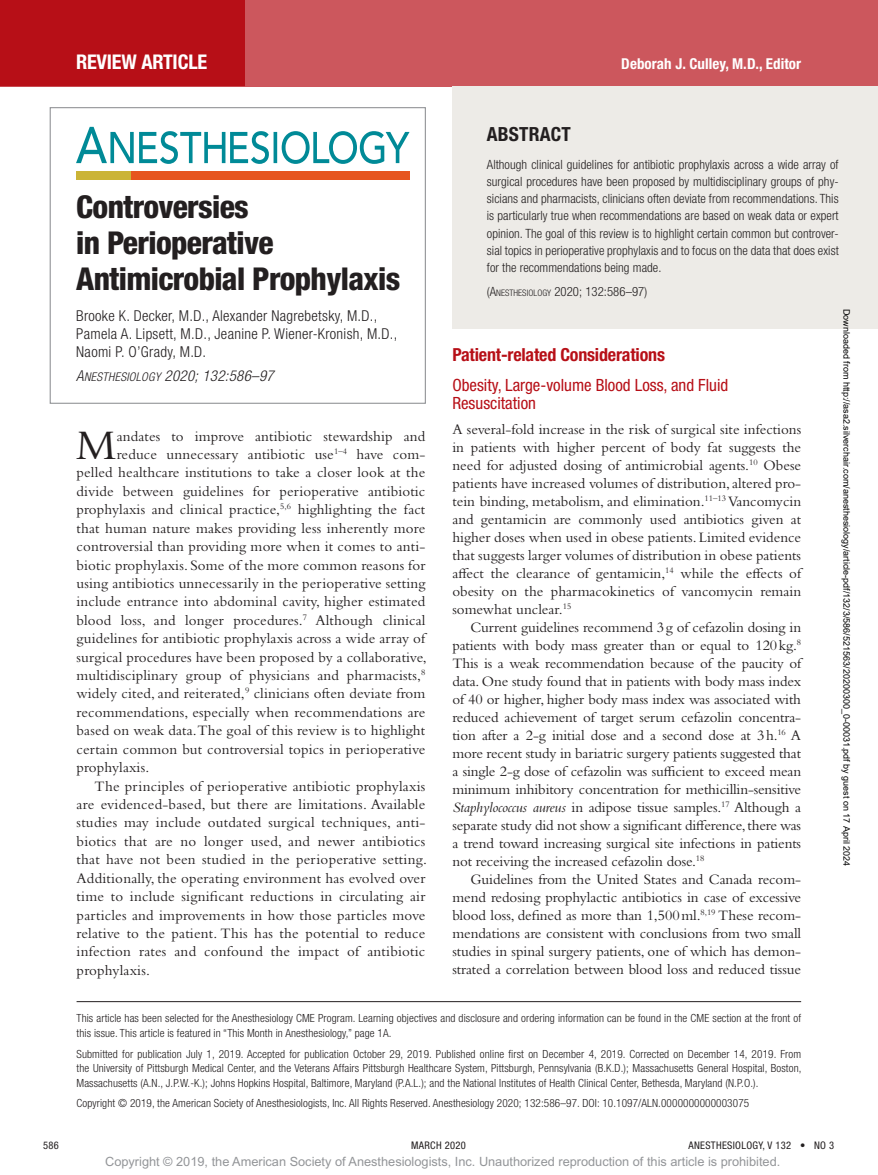
<style>
.page{position:relative;width:878px;height:1175px;background:#fff}
.page>*{position:absolute;margin:0;border:0;box-sizing:border-box;transform-origin:0 0}
.t1{font:43.95px "Bembo Std";color:#231f20}
.t2{font:800 condensed 31.5px/36px "Helvetica Neue LT Std";letter-spacing:-.02em;color:#231f20}
.t3{font:700 condensed 20.25px "Helvetica Neue LT Std";letter-spacing:-.01em;color:#fff}
.t4{font:700 condensed 19.5px "Helvetica Neue LT Std";letter-spacing:.01em;color:#231f20}
.t5{font:700 condensed 18px "Helvetica Neue LT Std";letter-spacing:-.01em;color:#b70f17}
.t6{font:condensed 16.8px/18px "Helvetica Neue LT Std";color:#b70f17}
.t7{font:15px/18px "Bembo Std";letter-spacing:.01em;color:#231f20;text-align:justify}
.t8{font:300 condensed 15px/18px "Helvetica Neue LT Std";letter-spacing:.02em;color:#231f20}
.t9{font:italic 300 condensed 15px "Helvetica Neue LT Std";letter-spacing:.02em;color:#231f20}
.t10{font:700 condensed 15px "Helvetica Neue LT Std";letter-spacing:.005em;color:#fff}
.t11{font:300 condensed 12.75px/17.2px "Helvetica Neue LT Std";letter-spacing:.005em;color:#231f20;text-align:justify}
.t12{font:12.75px "Arial MT Std";color:#939598}
.t13{font:300 condensed 11.25px/14.7px "Helvetica Neue LT Std";letter-spacing:.01em;color:#231f20}
.t14{font:condensed 10.5px "Helvetica Neue LT Std";letter-spacing:.03em;color:#231f20}
.t15{font:9px "Arial";color:#000}
.s1{font-family:"Helvetica Neue LT Std Lt Cn O SC800";font-weight:400;font-style:normal;font-stretch:normal}
.s2{font-family:"Helvetica Neue LT Std Lt Cn O SC800";font-weight:400;font-style:normal;font-stretch:normal;font-size:12px}
.s3{font-size:9px}
.s4{font-style:italic}
</style>
<div class="page">
<div style="left:0;top:0;width:878px;height:86px;background:#cc575d"></div>
<div style="left:0;top:0;width:245px;height:86px;background:#b70f17"></div>
<div style="left:124px;top:171px;width:285px;height:8px;background:#e6551f"></div>
<div style="left:76px;top:171px;width:54px;height:8px;background:#cbb437"></div>
<svg style="left:76px;top:127px;width:333px;height:37px"></svg>
<div style="left:452px;top:86px;width:426px;height:89px;background:#edebe7"></div>
<div style="left:452px;top:119px;width:426px;height:186px;background:#edebe7"></div>
<div style="left:452px;top:246px;width:426px;height:83px;background:#edebe7"></div>
<div style="left:50px;top:107px;width:376px;height:297px;border:1px solid #939598"></div>
<hr style="left:77px;top:1001px;width:724px;height:1px;background:#231f20">
<h3 class="t3" style="left:76px;top:49px;width:133px">Review Article</h3>
<h2 class="t2" style="left:76px;top:188px;width:325px">Controversies<br>in Perioperative<br>Antimicrobial Prophylaxis</h2>
<p class="t8" style="left:76px;top:307px;width:322px">Brooke K. Decker, M.D., Alexander Nagrebetsky, M.D.,<br>Pamela A. Lipsett, M.D., Jeanine P. Wiener-Kronish, M.D.,<br>Naomi P. O’Grady, M.D.</p>
<p class="t9" style="left:76px;top:367px;width:199px"><span class="s1">A</span><span class="s2">NESTHESIOLOGY</span> 2020; 132:586–97</p>
<h1 class="t1" style="left:76px;top:419px;width:42px">M</h1>
<p class="t7" style="left:117px;top:427px;width:310px">andates to improve antibiotic stewardship and</p>
<p class="t7" style="left:117px;top:445px;width:310px">reduce unnecessary antibiotic use<sup>1–4</sup> have com-</p>
<p class="t7" style="left:77px;top:463px;width:350px">pelled healthcare institutions to take a closer look at the</p>
<p class="t7" style="left:77px;top:482px;width:350px">divide between guidelines for perioperative antibiotic</p>
<p class="t7" style="left:77px;top:500px;width:350px">prophylaxis and clinical practice,<sup>5,6</sup> highlighting the fact</p>
<p class="t7" style="left:77px;top:518px;width:350px">that human nature makes providing less inherently more</p>
<p class="t7" style="left:77px;top:537px;width:350px">controversial than providing more when it comes to anti-</p>
<p class="t7" style="left:77px;top:555px;width:350px">biotic prophylaxis. Some of the more common reasons for</p>
<p class="t7" style="left:77px;top:574px;width:350px">using antibiotics unnecessarily in the perioperative setting</p>
<p class="t7" style="left:77px;top:592px;width:350px">include entrance into abdominal cavity, higher estimated</p>
<p class="t7" style="left:77px;top:611px;width:350px">blood loss, and longer procedures.<sup>7</sup> Although clinical</p>
<p class="t7" style="left:77px;top:629px;width:350px">guidelines for antibiotic prophylaxis across a wide array of</p>
<p class="t7" style="left:77px;top:647px;width:352px">surgical procedures have been proposed by a collaborative,</p>
<p class="t7" style="left:77px;top:666px;width:350px">multidisciplinary group of physicians and pharmacists,<sup>8</sup></p>
<p class="t7" style="left:77px;top:684px;width:350px">widely cited, and reiterated,<sup>9</sup> clinicians often deviate from</p>
<p class="t7" style="left:77px;top:703px;width:350px">recommendations, especially when recommendations are</p>
<p class="t7" style="left:77px;top:721px;width:350px">based on weak data. The goal of this review is to highlight</p>
<p class="t7" style="left:77px;top:739px;width:350px">certain common but controversial topics in perioperative</p>
<p class="t7" style="left:77px;top:758px;width:74px">prophylaxis.</p>
<p class="t7" style="left:95px;top:776px;width:332px">The principles of perioperative antibiotic prophylaxis</p>
<p class="t7" style="left:77px;top:795px;width:350px">are evidenced-based, but there are limitations. Available</p>
<p class="t7" style="left:77px;top:813px;width:350px">studies may include outdated surgical techniques, anti-</p>
<p class="t7" style="left:77px;top:832px;width:350px">biotics that are no longer used, and newer antibiotics</p>
<p class="t7" style="left:77px;top:850px;width:352px">that have not been studied in the perioperative setting.</p>
<p class="t7" style="left:77px;top:868px;width:350px">Additionally, the operating environment has evolved over</p>
<p class="t7" style="left:77px;top:887px;width:350px">time to include significant reductions in circulating air</p>
<p class="t7" style="left:77px;top:905px;width:350px">particles and improvements in how those particles move</p>
<p class="t7" style="left:77px;top:924px;width:350px">relative to the patient. This has the potential to reduce</p>
<p class="t7" style="left:77px;top:942px;width:350px">infection rates and confound the impact of antibiotic</p>
<p class="t7" style="left:77px;top:961px;width:75px">prophylaxis.</p>
<p class="t10" style="left:621px;top:54px;width:181px">Deborah J. Culley, M.D., Editor</p>
<h3 class="t4" style="left:487px;top:122px;width:75px">ABSTRACT</h3>
<p class="t11" style="left:487px;top:155px;width:353px">Although clinical guidelines for antibiotic prophylaxis across a wide array of surgical procedures have been proposed by multidisciplinary groups of phy&shy;sicians and pharmacists, clinicians often deviate from recommendations. This is particularly true when recommendations are based on weak data or expert opinion. The goal of this review is to highlight certain common but controver&shy;sial topics in perioperative prophylaxis and to focus on the data that does exist for the recommendations being made.</p>
<p class="t11" style="left:487px;top:283px;width:162px">(A<span class="s3">NESTHESIOLOGY</span> 2020; 132:586–97)</p>
<p class="t5" style="left:452px;top:343px;width:214px">Patient-related Considerations</p>
<p class="t6" style="left:452px;top:376px;width:277px">Obesity, Large-volume Blood Loss, and Fluid<br>Resuscitation</p>
<p class="t7" style="left:452px;top:420px;width:350px">A several-fold increase in the risk of surgical site infections in patients with higher percent of body fat suggests the need for adjusted dosing of antimicrobial agents.<sup>10</sup> Obese patients have increased volumes of distribution, altered pro&shy;tein binding, metabolism, and elimination.<sup>11–13</sup> Vancomycin and gentamicin are commonly used antibiotics given at higher doses when used in obese patients. Limited evidence that suggests larger volumes of distribution in obese patients affect the clearance of gentamicin,<sup>14</sup> while the effects of obesity on the pharmacokinetics of vancomycin remain somewhat unclear.<sup>15</sup></p>
<p class="t7" style="left:452px;top:618px;width:350px;text-indent:18px">Current guidelines recommend 3g of cefazolin dosing in patients with body mass greater than or equal to 120kg.<sup>8<br></sup>This is a weak recommendation because of the paucity of data. One study found that in patients with body mass index of 40 or higher, higher body mass index was associated with reduced achievement of target serum cefazolin concentra&shy;tion after a 2-g initial dose and a second dose at 3h.<sup>16</sup> A more recent study in bariatric surgery patients suggested that a single 2-g dose of cefazolin was sufficient to exceed mean minimum inhibitory concentration for methicillin-sensitive <span class="s4">Staphylococcus aureus</span> in adipose tissue samples.<sup>17</sup> Although a separate study did not show a significant difference, there was a trend toward increasing surgical site infections in patients not receiving the increased cefazolin dose.<sup>18</sup></p>
<p class="t7" style="left:452px;top:870px;width:350px;text-indent:18px">Guidelines from the United States and Canada recom&shy;mend redosing prophylactic antibiotics in case of excessive blood loss, defined as more than 1,500ml.<sup>8,19</sup> These recom&shy;mendations are consistent with conclusions from two small studies in spinal surgery patients, one of which has demon&shy;strated a correlation between blood loss and reduced tissue</p>
<p class="t15" style="left:850px;top:309px;width:559px;rotate:90deg">Downloaded from http://asa2.silverchair.com/anesthesiology/article-pdf/132/3/586/521563/20200300_0-00031.pdf by guest on 17 April 2024</p>
<p class="t13" style="left:77px;top:1010px;width:726px">This article has been selected for the Anesthesiology CME Program. Learning objectives and disclosure and ordering information can be found in the CME section at the front of this issue. This article is featured in “This Month in Anesthesiology,” page 1A.</p>
<p class="t13" style="left:77px;top:1046px;width:726px;text-align:justify">Submitted for publication July 1, 2019. Accepted for publication October 29, 2019. Published online first on December 4, 2019. Corrected on December 14, 2019. From the University of Pittsburgh Medical Center, and the Veterans Affairs Pittsburgh Healthcare System, Pittsburgh, Pennsylvania (B.K.D.); Massachusetts General Hospital, Boston, Massachusetts (A.N., J.P.W.-K.); Johns Hopkins Hospital, Baltimore, Maryland (P.A.L.); and the National Institutes of Health Clinical Center, Bethesda, Maryland (N.P.O.).</p>
<p class="t13" style="left:77px;top:1096px;width:674px">Copyright © 2019, the American Society of Anesthesiologists, Inc. All Rights Reserved. Anesthesiology 2020; 132:586–97. DOI: 10.1097/ALN.0000000000003075</p>
<p class="t14" style="left:43px;top:1139px;width:17px">586</p>
<p class="t14" style="left:411px;top:1139px;width:56px">March 2020</p>
<p class="t14" style="left:688px;top:1139px;width:147px">ANESTHESIOLOGY, V 132 • NO 3</p>
<p class="t12" style="left:105px;top:1154px;width:676px">Copyright © 2019, the American Society of Anesthesiologists, Inc. Unauthorized reproduction of this article is prohibited.</p>
</div>
